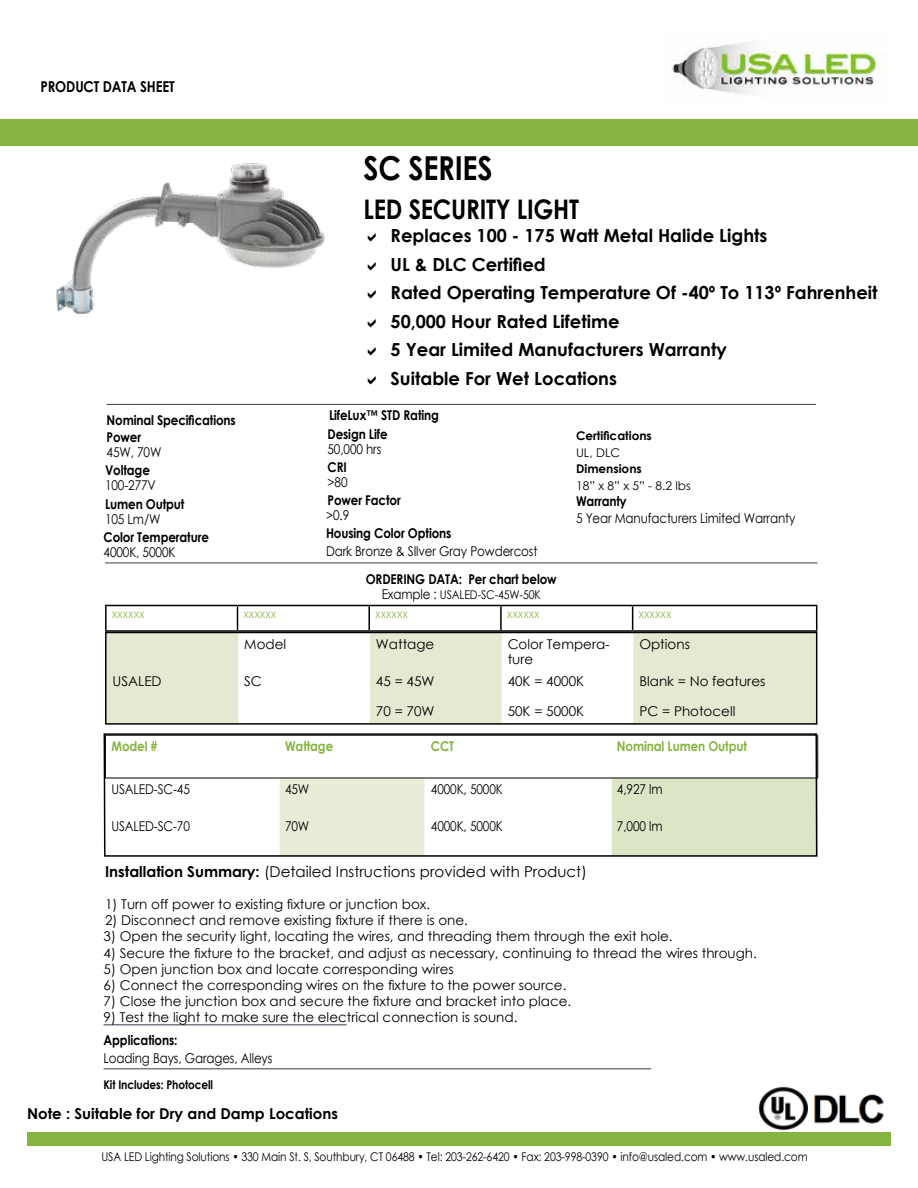
<style>
.page{position:relative;width:918px;height:1188px;background:#fff}
.page>*{position:absolute;margin:0;border:0;box-sizing:border-box;transform-origin:0 0}
.t1{font:700 33px "Century Gothic";letter-spacing:-.01em;color:#000;scale:.88 1}
.t2{font:700 27px "Century Gothic";letter-spacing:-.01em;color:#000;scale:.88 1}
.t3{font:700 18px/28.5px "Century Gothic";color:#000}
.t4{font:15px "Century Gothic";color:#000}
.t5{font:700 15px "Century Gothic";color:#000}
.t6{font:700 15px "Century Gothic";color:#000;scale:.88 1}
.t7{font:13.5px/15px "Century Gothic";color:#000}
.t8{font:13.5px "Century Gothic";color:#000;scale:.88 1}
.t9{font:700 13.5px/17.1px "Century Gothic";letter-spacing:-.01em;color:#000;scale:.88 1}
.t10{font:700 13.5px "Century Gothic";letter-spacing:-.01em;color:#86b440;scale:.88 1}
.t11{font:12px "Century Gothic";letter-spacing:-.01em;color:#000;scale:.88 1}
.t12{font:700 12px "Century Gothic";color:#000}
.t13{font:12px "Century Gothic";letter-spacing:-.01em;color:#000}
.t14{font:700 12px "Century Gothic";color:#000;scale:.88 1}
.t15{font:9px "Century Gothic";color:#86b440}
.s1{font-size:13.5px}
.s2{font-weight:700}
</style>
<div class="page">
<img style="left:672px;top:42px;width:213px;height:53px">
<hr style="left:105px;top:563px;width:712px;height:1px;background:#323e48">
<hr style="left:104px;top:1068px;width:547px;height:1px;background:#323e48">
<div style="left:0;top:119px;width:918px;height:27px;background:#86b440"></div>
<hr style="left:104px;top:1024px;width:243px;height:1px;background:#323e48">
<div style="left:27px;top:1132px;width:864px;height:14px;background:#86b440"></div>
<hr style="left:107px;top:404px;width:709px;height:1px;background:#323e48">
<hr style="left:105px;top:605px;width:133px;height:1px;background:#000">
<hr style="left:105px;top:606px;width:2px;height:24px;background:#000">
<hr style="left:238px;top:605px;width:131px;height:1px;background:#000">
<svg style="left:237px;top:606px;width:1px;height:24px"></svg>
<hr style="left:369px;top:605px;width:132px;height:1px;background:#000">
<hr style="left:368px;top:606px;width:2px;height:24px;background:#000">
<hr style="left:501px;top:605px;width:132px;height:1px;background:#000">
<hr style="left:500px;top:606px;width:2px;height:24px;background:#000">
<hr style="left:633px;top:605px;width:184px;height:1px;background:#000">
<svg style="left:632px;top:606px;width:1px;height:24px"></svg>
<svg style="left:816px;top:606px;width:1px;height:24px"></svg>
<hr style="left:105px;top:630px;width:133px;height:2px;background:#000">
<hr style="left:238px;top:630px;width:131px;height:2px;background:#000">
<hr style="left:369px;top:630px;width:132px;height:2px;background:#000">
<hr style="left:501px;top:630px;width:132px;height:2px;background:#000">
<hr style="left:633px;top:630px;width:184px;height:2px;background:#000">
<svg style="left:108px;top:635px;width:706px;height:87px;fill:#e3ead1"></svg>
<div style="left:105px;top:632px;width:712px;height:93px;border:2px solid #000"></div>
<svg style="left:103px;top:733px;width:715px;height:124px"></svg>
<img style="left:56px;top:163px;width:269px;height:151px">
<img style="left:759px;top:1087px;width:125px;height:43px">
<p class="t6" style="left:40px;top:75px;width:154px">PRODUCT DATA SHEET</p>
<p class="t9" style="left:107px;top:411px;width:148px">Nominal Specifications<br>Power</p>
<p class="t8" style="left:107px;top:443px;width:64px">45W, 70W</p>
<p class="t9" style="left:105px;top:461px;width:53px">Voltage</p>
<p class="t8" style="left:105px;top:476px;width:59px">100-277V</p>
<p class="t9" style="left:105px;top:495px;width:92px">Lumen Output</p>
<p class="t8" style="left:105px;top:509px;width:64px">105 Lm/W</p>
<p class="t9" style="left:104px;top:528px;width:121px">Color Temperature</p>
<p class="t8" style="left:104px;top:543px;width:83px">4000K, 5000K</p>
<h1 class="t1" style="left:364px;top:143px;width:148px">SC SERIES</h1>
<h2 class="t2" style="left:364px;top:188px;width:246px">LED SECURITY LIGHT</h2>
<h3 class="t3" style="left:391px;top:221px;width:489px">Replaces 100 - 175 Watt Metal Halide Lights<br>UL &amp; DLC Certified<br>Rated Operating Temperature Of -40º To 113º Fahrenheit 50,000 Hour Rated Lifetime<br>5 Year Limited Manufacturers Warranty<br>Suitable For Wet Locations</h3>
<p class="t9" style="left:328px;top:406px;width:128px;line-height:18.3px">LifeLux™ STD Rating<br>Design Life</p>
<p class="t8" style="left:328px;top:439px;width:63px">50,000 hrs</p>
<p class="t9" style="left:328px;top:458px;width:23px">CRI</p>
<p class="t8" style="left:328px;top:472px;width:24px">&gt;80</p>
<p class="t9" style="left:328px;top:491px;width:85px">Power Factor</p>
<p class="t8" style="left:326px;top:506px;width:28px">&gt;0.9</p>
<p class="t9" style="left:326px;top:524px;width:144px">Housing Color Options</p>
<p class="t8" style="left:326px;top:542px;width:242px">Dark Bronze &amp; SIlver Gray Powdercost</p>
<p class="t9" style="left:366px;top:569px;width:219px">ORDERING DATA: Per chart below</p>
<p class="t11" style="left:382px;top:586px;width:182px"><span class="s1">Example :</span> USALED-SC-45W-50K</p>
<p class="t12" style="left:576px;top:427px;width:77px">Certifications</p>
<p class="t13" style="left:576px;top:444px;width:46px">UL, DLC</p>
<p class="t12" style="left:576px;top:460px;width:67px">Dimensions</p>
<p class="t13" style="left:576px;top:477px;width:116px">18” x 8” x 5” - 8.2 lbs</p>
<p class="t9" style="left:576px;top:492px;width:59px">Warranty</p>
<p class="t8" style="left:576px;top:509px;width:251px">5 Year Manufacturers Limited Warranty</p>
<p class="t15" style="left:112px;top:609px;width:34px">XXXXXX</p>
<p class="t15" style="left:244px;top:609px;width:34px">XXXXXX</p>
<p class="t15" style="left:375px;top:609px;width:34px">XXXXXX</p>
<p class="t15" style="left:507px;top:609px;width:34px">XXXXXX</p>
<p class="t15" style="left:639px;top:609px;width:34px">XXXXXX</p>
<p class="t7" style="left:244px;top:637px;width:43px">Model</p>
<p class="t7" style="left:376px;top:637px;width:60px">Wattage</p>
<p class="t7" style="left:508px;top:637px;width:104px">Color Tempera&shy;ture</p>
<p class="t7" style="left:639px;top:637px;width:52px">Options</p>
<p class="t7" style="left:113px;top:674px;width:51px">USALED</p>
<p class="t7" style="left:244px;top:674px;width:19px">SC</p>
<p class="t7" style="left:376px;top:674px;width:60px">45 = 45W</p>
<p class="t7" style="left:376px;top:704px;width:60px">70 = 70W</p>
<p class="t7" style="left:639px;top:674px;width:128px">Blank = No features</p>
<p class="t7" style="left:639px;top:704px;width:98px">PC = Photocell</p>
<p class="t7" style="left:508px;top:674px;width:78px">40K = 4000K</p>
<p class="t7" style="left:508px;top:704px;width:78px">50K = 5000K</p>
<p class="t10" style="left:111px;top:736px;width:54px">Model #</p>
<p class="t10" style="left:285px;top:736px;width:56px">Wattage</p>
<p class="t10" style="left:431px;top:736px;width:28px">CCT</p>
<p class="t10" style="left:617px;top:736px;width:149px">Nominal Lumen Output</p>
<p class="t8" style="left:111px;top:780px;width:91px">USALED-SC-45</p>
<p class="t8" style="left:111px;top:817px;width:91px">USALED-SC-70</p>
<p class="t8" style="left:285px;top:780px;width:29px">45W</p>
<p class="t8" style="left:285px;top:817px;width:29px">70W</p>
<p class="t8" style="left:431px;top:780px;width:83px">4000K, 5000K</p>
<p class="t8" style="left:431px;top:817px;width:83px">4000K, 5000K</p>
<p class="t8" style="left:617px;top:780px;width:53px">4,927 lm</p>
<p class="t8" style="left:617px;top:817px;width:53px">7,000 lm</p>
<p class="t4" style="left:105px;top:861px;width:483px"><span class="s2">Installation Summary:</span> (Detailed Instructions provided with Product)</p>
<p class="t7" style="left:105px;top:896px;width:327px">1) Turn off power to existing fixture or junction box.</p>
<p class="t7" style="left:105px;top:913px;width:364px">2) Disconnect and remove existing fixture if there is one.</p>
<p class="t7" style="left:104px;top:929px;width:571px">3) Open the security light, locating the wires, and threading them through the exit hole.</p>
<p class="t7" style="left:104px;top:945px;width:655px">4) Secure the fixture to the bracket, and adjust as necessary, continuing to thread the wires through.</p>
<p class="t7" style="left:104px;top:961px;width:352px">5) Open junction box and locate corresponding wires</p>
<p class="t7" style="left:104px;top:977px;width:464px">6) Connect the corresponding wires on the fixture to the power source.</p>
<p class="t7" style="left:104px;top:994px;width:469px">7) Close the junction box and secure the fixture and bracket into place.</p>
<p class="t7" style="left:104px;top:1010px;width:415px">9) Test the light to make sure the electrical connection is sound.</p>
<p class="t9" style="left:104px;top:1031px;width:85px">Applications:</p>
<p class="t8" style="left:104px;top:1048px;width:193px">Loading Bays, Garages, Alleys</p>
<p class="t14" style="left:104px;top:1076px;width:126px">Kit Includes: Photocell</p>
<p class="t5" style="left:27px;top:1102px;width:313px">Note : Suitable for Dry and Damp Locations</p>
<p class="t11" style="left:102px;top:1149px;width:804px">USA LED Lighting Solutions • 330 Main St. S, Southbury, CT 06488 • Tel: 203-262-6420 • Fax: 203-998-0390 • info@usaled.com • www.usaled.com</p>
</div>
